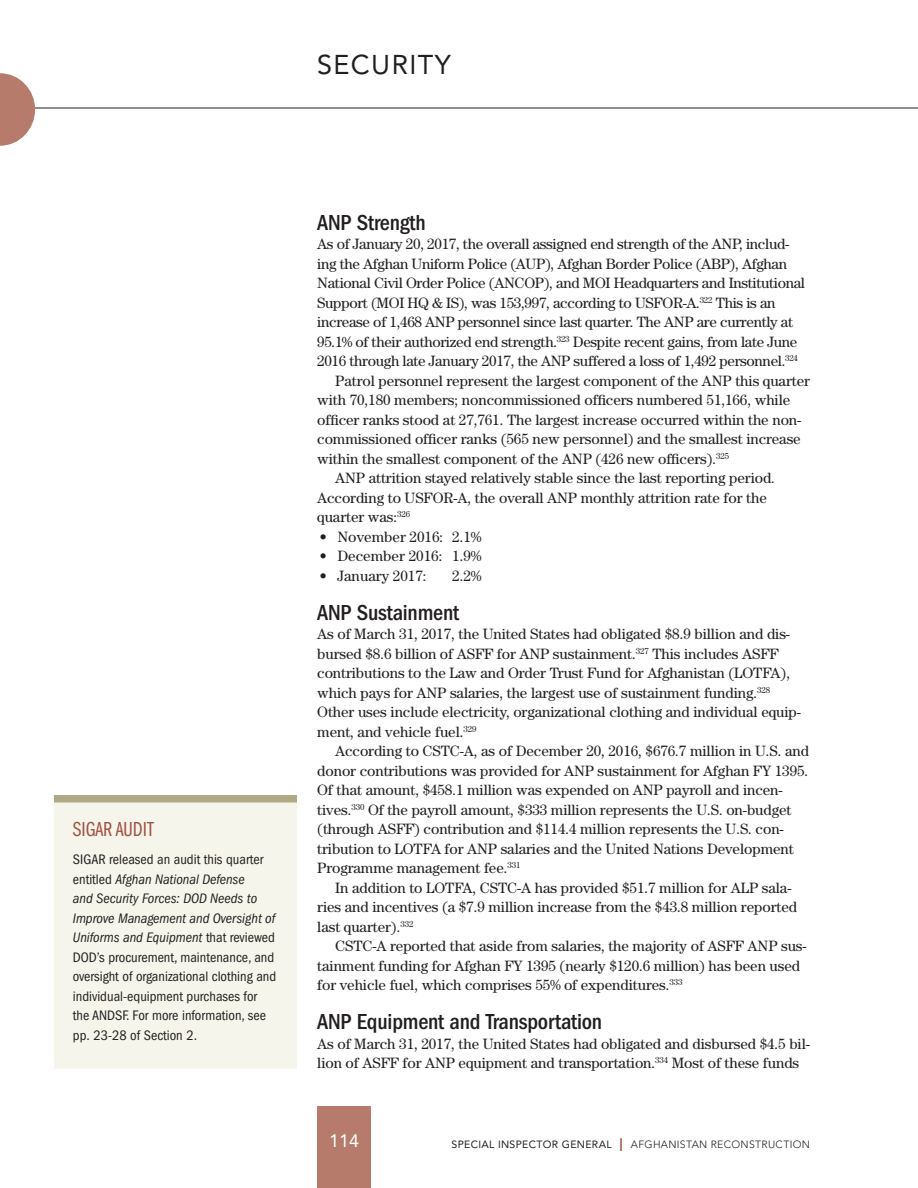
<style>
.page{position:relative;width:918px;height:1188px;background:#fff}
.page>*{position:absolute;margin:0;border:0;box-sizing:border-box;transform-origin:0 0}
.t1{font:27px "Avenir LT Std";letter-spacing:.05em;color:#231f20}
.t2{font:500 condensed 22.5px "ITC Franklin Gothic Std";letter-spacing:-.01em;color:#231f20}
.H_SIGAR_audit{font:21px "ITC Franklin Gothic Std Bk Cp";color:#a05243}
.t3{font:18px "Avenir LT Std";color:#fff}
.P_Indent{font:15px/19.5px "Century Std";letter-spacing:-.005em;color:#231f20}
.P_audit_body{font:condensed 14.25px/19.5px "ITC Franklin Gothic Std";color:#231f20}
.t4{font:300 10.5px "Avenir LT Std";letter-spacing:.03em;color:#231f20}
.s1{font-style:italic}
.s2{font-weight:400}
.s3{font-weight:400;font-size:18px;color:#a05243}
</style>
<div class="page">
<hr style="left:0;top:108px;width:918px;height:1px;background:#231f20">
<svg style="left:0;top:73px;width:35px;height:73px"></svg>
<div style="left:317px;top:1107px;width:54px;height:81px;background:#b67b6a"></div>
<div style="left:54px;top:795px;width:243px;height:273px;background:#f6f5ec"></div>
<div style="left:54px;top:795px;width:243px;height:7px;background:#aea984"></div>
<h1 class="t1" style="left:317px;top:49px;width:135px">SECURITY</h1>
<h4 class="H_SIGAR_audit" style="left:73px;top:818px;width:83px">SIGAR AUDIT</h4>
<p class="P_audit_body" style="left:73px;top:850px;width:205px">SIGAR released an audit this quarter entitled <span class="s1">Afghan National Defense<br>and Security Forces: DOD Needs to Improve Management and Oversight of Uniforms and Equipment</span> that reviewed DOD’s procurement, maintenance, and oversight of organizational clothing and individual-equipment purchases for the ANDSF. For more information, see pp. 23-28 of Section 2.</p>
<h4 class="t2" style="left:317px;top:209px;width:110px">ANP Strength</h4>
<p class="P_Indent" style="left:317px;top:234px;width:489px">As of January 20, 2017, the overall assigned end strength of the ANP, includ&shy;ing the Afghan Uniform Police (AUP), Afghan Border Police (ABP), Afghan National Civil Order Police (ANCOP), and MOI Headquarters and Institutional Support (MOI HQ &amp; IS), was 153,997, according to USFOR-A.<sup>322</sup> This is an increase of 1,468 ANP personnel since last quarter. The ANP are currently at 95.1% of their authorized end strength.<sup>323</sup> Despite recent gains, from late June 2016 through late January 2017, the ANP suffered a loss of 1,492 personnel.<sup>324</sup></p>
<p class="P_Indent" style="left:317px;top:370px;width:494px;text-indent:18px">Patrol personnel represent the largest component of the ANP this quarter with 70,180 members; noncommissioned officers numbered 51,166, while officer ranks stood at 27,761. The largest increase occurred within the non&shy;commissioned officer ranks (565 new personnel) and the smallest increase within the smallest component of the ANP (426 new officers).<sup>325</sup></p>
<p class="P_Indent" style="left:317px;top:468px;width:459px;text-indent:18px">ANP attrition stayed relatively stable since the last reporting period.<br>According to USFOR-A, the overall ANP monthly attrition rate for the quarter was:<sup>326</sup></p>
<p class="P_Indent" style="left:319px;top:526px;width:163px">• November 2016: 2.1%</p>
<p class="P_Indent" style="left:319px;top:546px;width:163px">• December 2016: 1.9%</p>
<p class="P_Indent" style="left:319px;top:565px;width:109px">• January 2017:</p>
<p class="P_Indent" style="left:452px;top:565px;width:30px">2.2%</p>
<h4 class="t2" style="left:317px;top:599px;width:144px">ANP Sustainment</h4>
<p class="P_Indent" style="left:317px;top:624px;width:485px">As of March 31, 2017, the United States had obligated $8.9 billion and dis&shy;bursed $8.6 billion of ASFF for ANP sustainment.<sup>327</sup> This includes ASFF contributions to the Law and Order Trust Fund for Afghanistan (LOTFA), which pays for ANP salaries, the largest use of sustainment funding.<sup>328<br></sup>Other uses include electricity, organizational clothing and individual equip&shy;ment, and vehicle fuel.<sup>329</sup></p>
<p class="P_Indent" style="left:317px;top:741px;width:493px;text-indent:18px">According to CSTC-A, as of December 20, 2016, $676.7 million in U.S. and donor contributions was provided for ANP sustainment for Afghan FY 1395.<br>Of that amount, $458.1 million was expended on ANP payroll and incen&shy;tives.<sup>330</sup> Of the payroll amount, $333 million represents the U.S. on-budget (through ASFF) contribution and $114.4 million represents the U.S. con&shy;tribution to LOTFA for ANP salaries and the United Nations Development Programme management fee.<sup>331</sup></p>
<p class="P_Indent" style="left:317px;top:877px;width:481px;text-indent:18px">In addition to LOTFA, CSTC-A has provided $51.7 million for ALP sala&shy;ries and incentives (a $7.9 million increase from the $43.8 million reported last quarter).<sup>332</sup></p>
<p class="P_Indent" style="left:317px;top:936px;width:491px;text-indent:18px">CSTC-A reported that aside from salaries, the majority of ASFF ANP sus&shy;tainment funding for Afghan FY 1395 (nearly $120.6 million) has been used for vehicle fuel, which comprises 55% of expenditures.<sup>333</sup></p>
<h4 class="t2" style="left:317px;top:1009px;width:287px">ANP Equipment and Transportation</h4>
<p class="P_Indent" style="left:317px;top:1033px;width:494px">As of March 31, 2017, the United States had obligated and disbursed $4.5 bil&shy;lion of ASFF for ANP equipment and transportation.<sup>334</sup> Most of these funds</p>
<p class="t3" style="left:329px;top:1131px;width:32px">114</p>
<p class="t4" style="left:452px;top:1138px;width:360px"><span class="s2">SPECIAL INSPECTOR GENERAL</span> <span class="s3">I</span> AFGHANISTAN RECONSTRUCTION</p>
</div>
